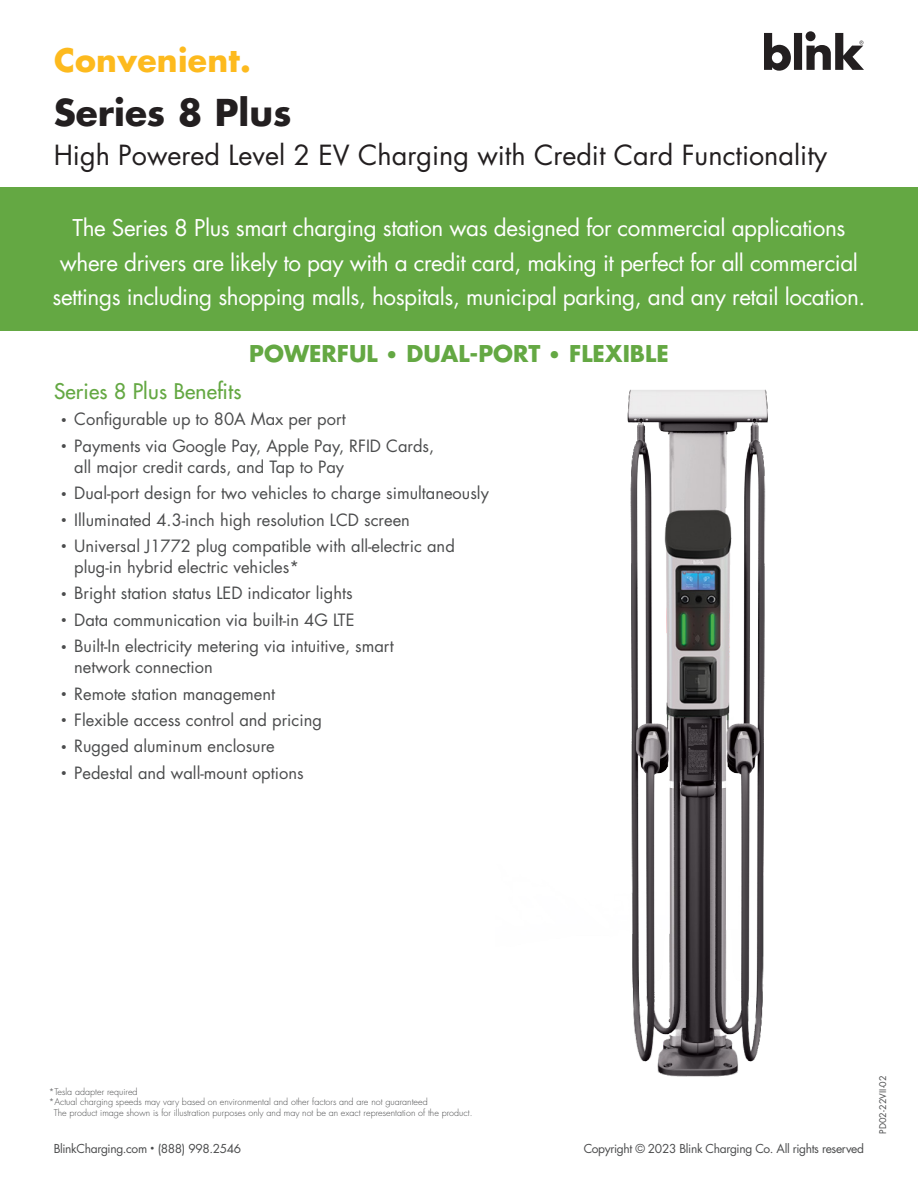
<style>
.page{position:relative;width:918px;height:1188px;background:#fff}
.page>*{position:absolute;margin:0;border:0;box-sizing:border-box;transform-origin:0 0}
.t1{font:700 36px "Futura Std";color:#231f20}
.Body{font:700 31.5px "Futura Std";letter-spacing:.01em;color:#fdba1e}
.t2{font:27px "Futura Std";color:#231f20}
.Paragraph_Style_2{font:22.5px/34.5px "Futura Std";letter-spacing:-.02em;color:#fff;text-align:center}
.t3{font:700 22.5px "Futura Std";color:#64a843}
.Body-2{font:500 21px "Futura Std";letter-spacing:.01em;color:#64a843}
.t4{font:16.5px/21px "Futura Std";color:#4b4c4d}
.t5{font:12px "Futura Std";letter-spacing:-.03em;color:#4b4c4d}
.t6{font:300 9px "Futura Std";color:#4b4c4d}
.Body-3{font:9px "Futura Std";letter-spacing:.01em;color:#4b4c4d}
.s1{font-size:19.5px}
.s2{font-size:10.5px}
.s3{font-size:7.5px}
</style>
<div class="page">
<div style="left:0;top:187px;width:918px;height:143px;background:#64a843"></div>
<svg style="left:764px;top:31px;width:100px;height:40px"></svg>
<img style="left:627px;top:389px;width:141px;height:688px">
<p class="Body" style="left:54px;top:39px;width:198px">Convenient.</p>
<p class="t1" style="left:54px;top:88px;width:239px">Series 8 Plus</p>
<p class="t2" style="left:54px;top:138px;width:775px">High Powered Level 2 EV Charging with Credit Card Functionality</p>
<p class="Paragraph_Style_2" style="left:52px;top:211px;width:815px">The Series 8 Plus smart charging station was designed for commercial applications where drivers are likely to pay with a credit card, making it perfect for all commercial settings including shopping malls, hospitals, municipal parking, and any retail location.</p>
<p class="t3" style="left:249px;top:338px;width:421px">POWERFUL <span class="s1">•</span> DUAL-PORT <span class="s1">•</span> FLEXIBLE</p>
<p class="Body-2" style="left:54px;top:378px;width:189px">Series 8 Plus Benefits</p>
<p class="t4" style="left:61px;top:409px;width:287px"><span class="s2">•</span> Configurable up to 80A Max per port</p>
<p class="t4" style="left:74px;top:435px;width:362px;text-indent:-14px"><span class="s2">•</span> Payments via Google Pay, Apple Pay, RFID Cards, all major credit cards, and Tap to Pay</p>
<p class="t4" style="left:61px;top:483px;width:430px"><span class="s2">•</span> Dual-port design for two vehicles to charge simultaneously</p>
<p class="t4" style="left:61px;top:509px;width:351px"><span class="s2">•</span> Illuminated 4.3-inch high resolution LCD screen</p>
<p class="t4" style="left:74px;top:536px;width:382px;text-indent:-14px"><span class="s2">•</span> Universal J1772 plug compatible with all-electric and plug-in hybrid electric vehicles*</p>
<p class="t4" style="left:61px;top:583px;width:293px"><span class="s2">•</span> Bright station status LED indicator lights</p>
<p class="t4" style="left:61px;top:609px;width:295px"><span class="s2">•</span> Data communication via built-in 4G LTE</p>
<p class="t4" style="left:74px;top:636px;width:321px;text-indent:-14px"><span class="s2">•</span> Built-In electricity metering via intuitive, smart network connection</p>
<p class="t4" style="left:61px;top:683px;width:216px"><span class="s2">•</span> Remote station management</p>
<p class="t4" style="left:61px;top:710px;width:263px"><span class="s2">•</span> Flexible access control and pricing</p>
<p class="t4" style="left:61px;top:736px;width:216px"><span class="s2">•</span> Rugged aluminum enclosure</p>
<p class="t4" style="left:61px;top:762px;width:244px"><span class="s2">•</span> Pedestal and wall-mount options</p>
<p class="t6" style="left:49px;top:1086px;width:90px">*Tesla adapter required</p>
<p class="t6" style="left:49px;top:1097px;width:381px">*Actual charging speeds may vary based on environmental and other factors and are not guaranteed</p>
<p class="t6" style="left:54px;top:1107px;width:420px">The product image shown is for illustration purposes only and may not be an exact representation of the product.</p>
<p class="t5" style="left:54px;top:1141px;width:189px">BlinkCharging.com <span class="s3">•</span> (888) 998.2546</p>
<p class="t5" style="left:584px;top:1141px;width:282px">Copyright © 2023 Blink Charging Co. All rights reserved</p>
<p class="Body-3" style="left:877px;top:1134px;width:60px;rotate:-90deg">PD02-22VII-02</p>
</div>
